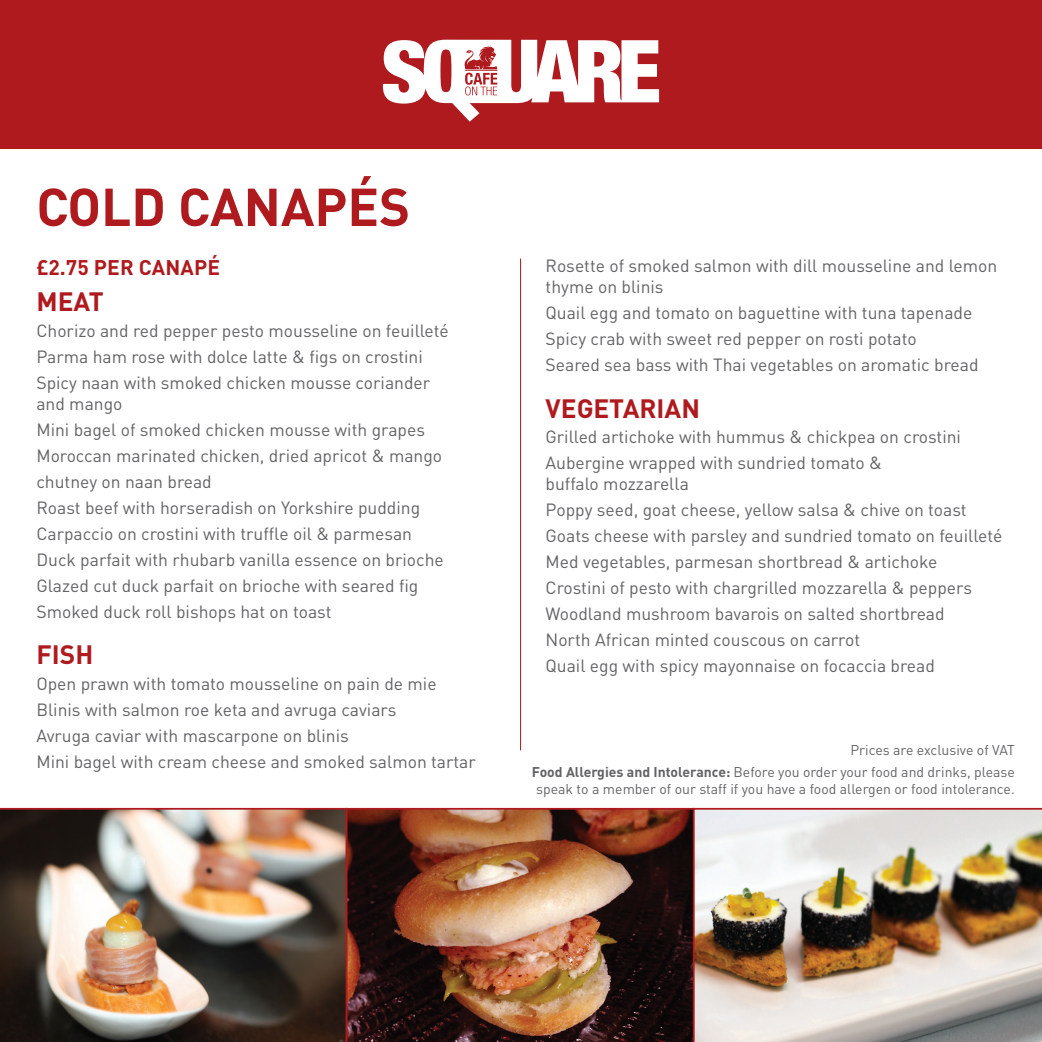
<style>
.page{position:relative;width:1042px;height:1042px;background:#fff}
.page>*{position:absolute;margin:0;border:0;box-sizing:border-box;transform-origin:0 0}
.t1{font:700 52.5px "DIN Pro";color:#ae1a1e}
.t2{font:700 26.25px "DIN Pro";color:#ae1a1e}
.t3{font:700 21px "DIN Pro";letter-spacing:.01em;color:#ae1a1e}
.t4{font:17.5px/21px "DIN Pro";color:#636366}
.t5{font:14px/16.8px "DIN Pro";color:#636366;text-align:center}
.s1{font-weight:700}
</style>
<div class="page">
<img style="left:347px;top:808px;width:346px;height:234px">
<img style="left:0;top:808px;width:347px;height:234px">
<div style="left:0;top:0;width:1042px;height:149px;background:#ae1a1e"></div>
<svg style="left:383px;top:40px;width:276px;height:82px"></svg>
<hr style="left:520px;top:259px;width:1px;height:491px;background:#ae1a1e">
<img style="left:693px;top:808px;width:349px;height:234px">
<p class="t1" style="left:36px;top:171px;width:375px">COLD CANAPÉS</p>
<p class="t3" style="left:36px;top:253px;width:185px">£2.75 PER CANAPÉ</p>
<p class="t2" style="left:36px;top:284px;width:69px">MEAT</p>
<p class="t4" style="left:36px;top:320px;width:414px">Chorizo and red pepper pesto mousseline on feuilleté</p>
<p class="t4" style="left:36px;top:346px;width:388px">Parma ham rose with dolce latte &amp; figs on crostini</p>
<p class="t4" style="left:36px;top:372px;width:395px">Spicy naan with smoked chicken mousse coriander and mango</p>
<p class="t4" style="left:36px;top:419px;width:390px">Mini bagel of smoked chicken mousse with grapes</p>
<p class="t4" style="left:36px;top:445px;width:407px">Moroccan marinated chicken, dried apricot &amp; mango</p>
<p class="t4" style="left:36px;top:471px;width:177px">chutney on naan bread</p>
<p class="t4" style="left:36px;top:496px;width:385px">Roast beef with horseradish on Yorkshire pudding</p>
<p class="t4" style="left:36px;top:522px;width:377px">Carpaccio on crostini with truffle oil &amp; parmesan</p>
<p class="t4" style="left:36px;top:548px;width:409px">Duck parfait with rhubarb vanilla essence on brioche</p>
<p class="t4" style="left:36px;top:574px;width:383px">Glazed cut duck parfait on brioche with seared fig</p>
<p class="t4" style="left:36px;top:600px;width:297px">Smoked duck roll bishops hat on toast</p>
<p class="t2" style="left:36px;top:637px;width:58px">FISH</p>
<p class="t4" style="left:36px;top:673px;width:402px">Open prawn with tomato mousseline on pain de mie</p>
<p class="t4" style="left:36px;top:699px;width:361px">Blinis with salmon roe keta and avruga caviars</p>
<p class="t4" style="left:36px;top:725px;width:314px">Avruga caviar with mascarpone on blinis</p>
<p class="t4" style="left:36px;top:751px;width:441px">Mini bagel with cream cheese and smoked salmon tartar</p>
<p class="t4" style="left:545px;top:255px;width:453px">Rosette of smoked salmon with dill mousseline and lemon thyme on blinis</p>
<p class="t4" style="left:545px;top:302px;width:428px">Quail egg and tomato on baguettine with tuna tapenade</p>
<p class="t4" style="left:545px;top:328px;width:373px">Spicy crab with sweet red pepper on rosti potato</p>
<p class="t4" style="left:545px;top:353px;width:434px">Seared sea bass with Thai vegetables on aromatic bread</p>
<p class="t2" style="left:545px;top:390px;width:156px">VEGETARIAN</p>
<p class="t4" style="left:545px;top:426px;width:417px">Grilled artichoke with hummus &amp; chickpea on crostini</p>
<p class="t4" style="left:545px;top:452px;width:338px">Aubergine wrapped with sundried tomato &amp; buffalo mozzarella</p>
<p class="t4" style="left:545px;top:499px;width:423px">Poppy seed, goat cheese, yellow salsa &amp; chive on toast</p>
<p class="t4" style="left:545px;top:525px;width:458px">Goats cheese with parsley and sundried tomato on feuilleté</p>
<p class="t4" style="left:545px;top:551px;width:393px">Med vegetables, parmesan shortbread &amp; artichoke</p>
<p class="t4" style="left:545px;top:577px;width:428px">Crostini of pesto with chargrilled mozzarella &amp; peppers</p>
<p class="t4" style="left:545px;top:603px;width:401px">Woodland mushroom bavarois on salted shortbread</p>
<p class="t4" style="left:545px;top:629px;width:316px">North African minted couscous on carrot</p>
<p class="t4" style="left:545px;top:655px;width:391px">Quail egg with spicy mayonnaise on focaccia bread</p>
<p class="t5" style="left:850px;top:741px;width:166px">Prices are exclusive of VAT</p>
<p class="t5" style="left:532px;top:763px;width:484px"><span class="s1">Food Allergies and Intolerance:</span> Before you order your food and drinks, please speak to a member of our staff if you have a food allergen or food intolerance.</p>
</div>
